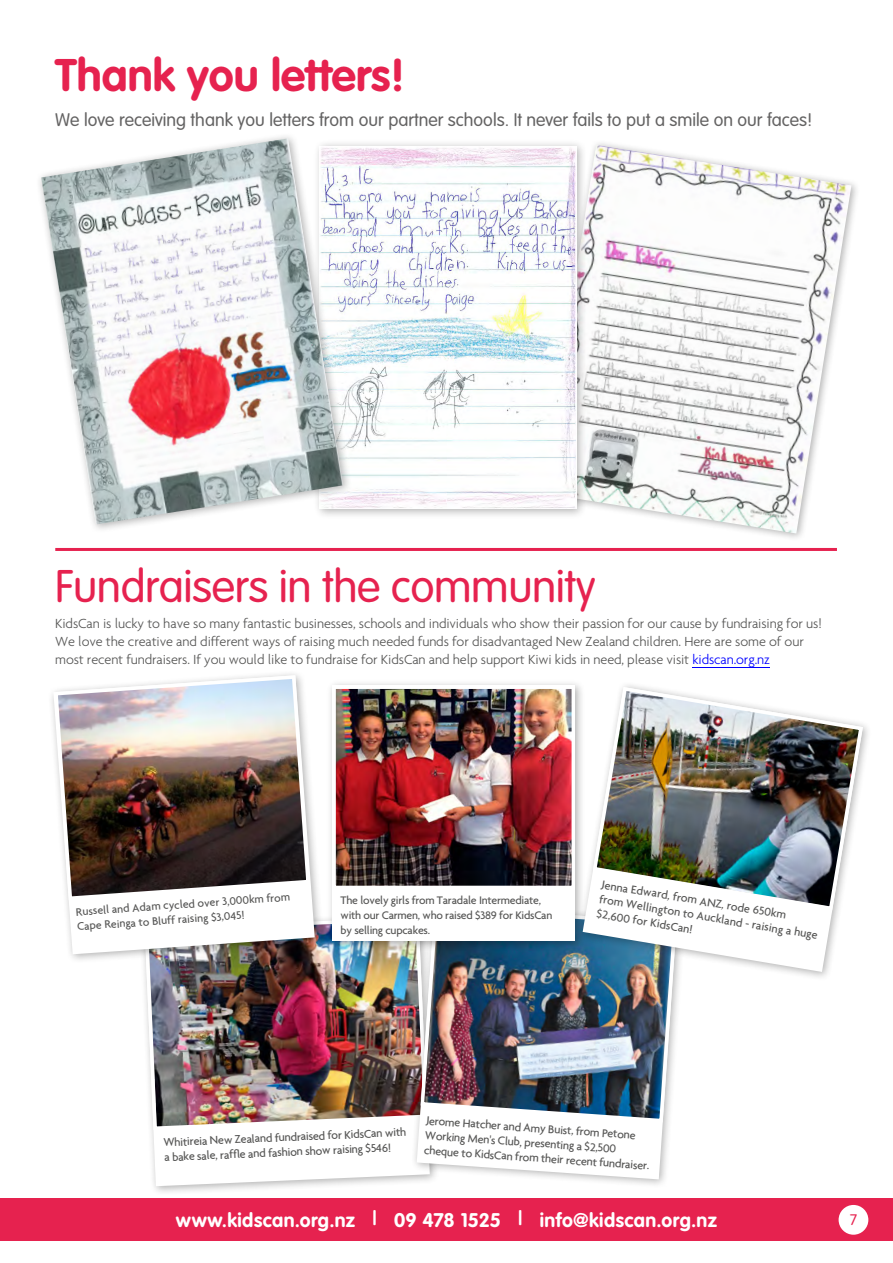
<style>
.page{position:relative;width:893px;height:1263px;background:#fff}
.page>*{position:absolute;margin:0;border:0;box-sizing:border-box;transform-origin:0 0}
.t1{font:300 45px "VAG Rounded";letter-spacing:-.01em;color:#e6224f}
.t2{font:700 45px "VAG Rounded";color:#e6224f}
.t3{font:700 19.5px "VAG Rounded";letter-spacing:.02em;color:#fff}
.t4{font:300 18px "VAG Rounded";color:#646363}
.t5{font:300 15px "VAG Rounded";color:#e6224f}
.t6{font:300 14.25px/18px "Agenda";letter-spacing:-.01em;color:#575756}
.t7{font:12.15px/14.9px "Agenda";color:#575756}
.t8{font:11.85px/14.9px "Agenda";letter-spacing:-.02em;color:#575756}
.s1{color:#00f}
</style>
<div class="page">
<div style="left:139px;top:911px;width:300px;height:285px;background:#000;opacity:.3"></div>
<svg style="left:145px;top:1132px;width:266px;height:54px"></svg>
<img style="left:143px;top:915px;width:268px;height:217px">
<hr style="left:55px;top:548px;width:782px;height:3px;background:#e6224f">
<hr style="left:692px;top:667px;width:78px;height:1px;background:#00f">
<div style="left:411px;top:900px;width:275px;height:289px;background:#000;opacity:.3"></div>
<svg style="left:417px;top:951px;width:260px;height:228px"></svg>
<img style="left:419px;top:951px;width:259px;height:173px">
<img style="left:587px;top:145px;width:264px;height:388px">
<div style="left:47px;top:669px;width:278px;height:295px;background:#000;opacity:.3"></div>
<svg style="left:53px;top:675px;width:262px;height:279px"></svg>
<img style="left:52px;top:673px;width:260px;height:229px">
<div style="left:326px;top:679px;width:259px;height:272px;background:#000;opacity:.3"></div>
<svg style="left:333px;top:891px;width:242px;height:50px"></svg>
<img style="left:331px;top:684px;width:246px;height:207px">
<div style="left:313px;top:139px;width:274px;height:381px;background:#000;opacity:.3"></div>
<img style="left:352px;top:146px;width:224px;height:363px">
<div style="left:35px;top:133px;width:317px;height:401px;background:#000;opacity:.3"></div>
<img style="left:41px;top:138px;width:302px;height:386px">
<div style="left:577px;top:681px;width:295px;height:300px;background:#000;opacity:.3"></div>
<svg style="left:583px;top:687px;width:280px;height:285px"></svg>
<img style="left:591px;top:685px;width:274px;height:227px">
<div style="left:0;top:1198px;width:893px;height:43px;background:#e6224f"></div>
<div style="left:839px;top:1205px;width:29px;height:30px;background:#fff;border-radius:50%"></div>
<h1 class="t2" style="left:55px;top:48px;width:351px">Thank you letters!</h1>
<p class="t4" style="left:55px;top:109px;width:759px">We love receiving thank you letters from our partner schools. It never fails to put a smile on our faces!</p>
<h1 class="t1" style="left:55px;top:560px;width:542px">Fundraisers in the community</h1>
<p class="t6" style="left:55px;top:615px;width:768px">KidsCan is lucky to have so many fantastic businesses, schools and individuals who show their passion for our cause by fundraising for us!<br>We love the creative and different ways of raising much needed funds for disadvantaged New Zealand children. Here are some of our most recent fundraisers. If you would like to fundraise for KidsCan and help support Kiwi kids in need, please visit <span class="s1">kidscan.org.nz</span></p>
<p class="t8" style="left:76px;top:904px;width:216px;rotate:-4deg">Russell and Adam cycled over 3,000km from<br>Cape Reinga to Bluff raising $3,045!</p>
<p class="t8" style="left:341px;top:892px;width:213px">The lovely girls from Taradale Intermediate, with our Carmen, who raised $389 for KidsCan by selling cupcakes.</p>
<p class="t7" style="left:603px;top:877px;width:223px;rotate:9deg">Jenna Edward, from ANZ, rode 650km<br>from Wellington to Auckland - raising a huge $2,600 for KidsCan!</p>
<p class="t7" style="left:163px;top:1134px;width:244px;rotate:-2deg">Whitireia New Zealand fundraised for KidsCan with a bake sale, raffl e and fashion show raising $546!</p>
<p class="t7" style="left:427px;top:1113px;width:227px;rotate:4deg">Jerome Hatcher and Amy Buist, from Petone<br>Working Men's Club, presenting a $2,500 cheque to KidsCan from their recent fundraiser.</p>
<h2 class="t3" style="left:176px;top:1208px;width:543px">www.kidscan.org.nz | 09 478 1525 | info@kidscan.org.nz</h2>
<p class="t5" style="left:850px;top:1211px;width:9px">7</p>
</div>
